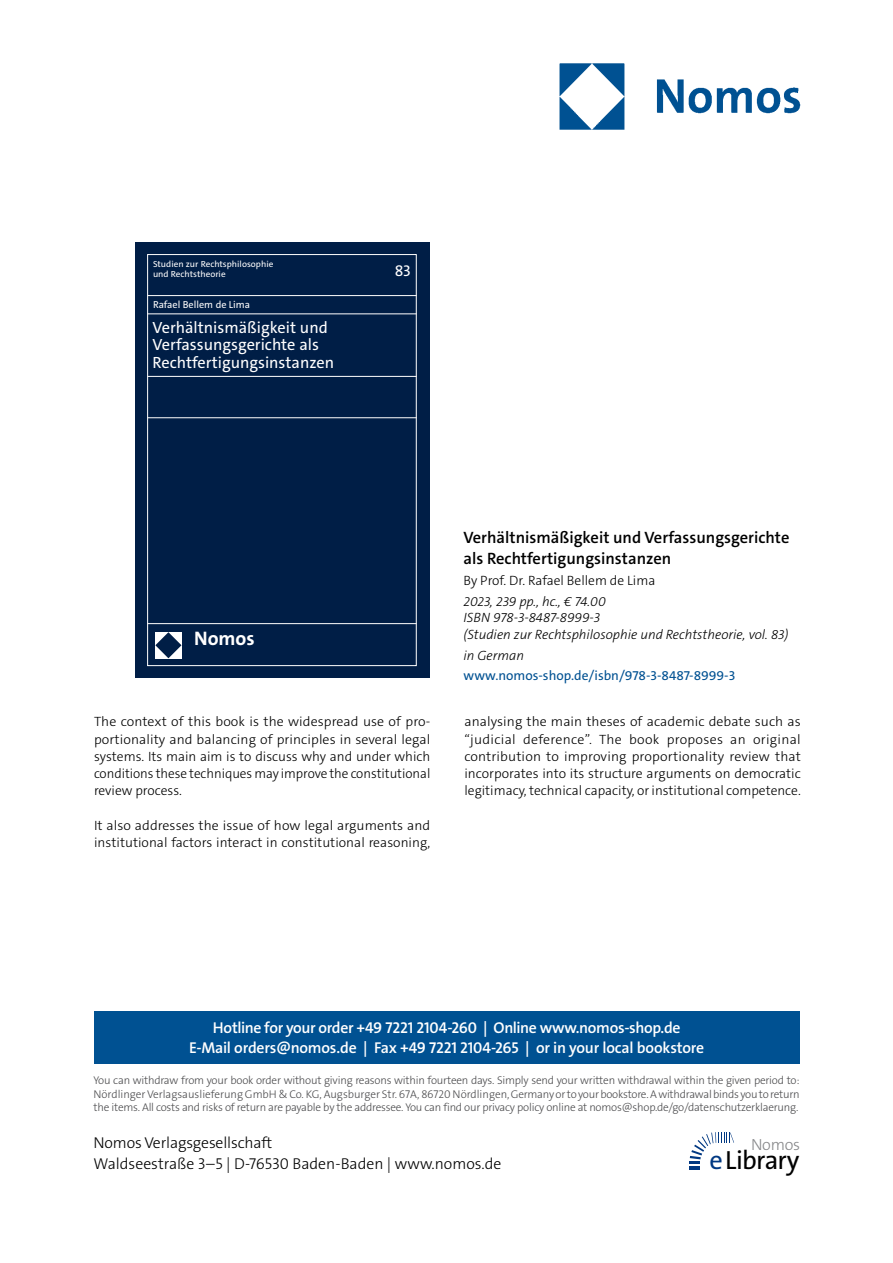
<style>
.page{position:relative;width:893px;height:1263px;background:#fff}
.page>*{position:absolute;margin:0;border:0;box-sizing:border-box;transform-origin:0 0}
.t1{font:26.4px "The Sans Os F";letter-spacing:-.03em;color:#000}
.t2{font:700 19.65px "The Sans C5";color:#fff}
.t3{font:600 16.5px/21px "The Sans C5";color:#000}
.t4{font:16.35px/17.7px "The Sans C5";color:#fff}
.t5{font:300 16.2px "The Sans Os F";letter-spacing:-.02em;color:#87888a}
.t6{font:600 15.75px/21px "The Sans Os F";letter-spacing:-.02em;color:#fff;text-align:center}
.t7{font:300 15.75px/21px "The Sans Os F";color:#000}
.t8{font:15.6px "The Sans C5";color:#fff}
.t9{font:300 13.5px/17.2px "The Sans C5";color:#000;text-align:justify}
.t10{font:italic 300 13.5px/16.5px "The Sans C5";color:#000}
.t11{font:13.5px "The Sans C5";color:#005192}
.t12{font:300 11.25px/13.5px "The Sans Os F";letter-spacing:-.02em;color:#4b4b4d;text-align:justify}
.t13{font:10.2px "The Sans C5";color:#fff}
.t14{font:8.85px/10.2px "The Sans C5";color:#fff;scale:1.04 1}
.s1{color:#003882}
</style>
<div class="page">
<div style="left:94px;top:1011px;width:705px;height:52px;background:#005192"></div>
<hr style="left:689px;top:1166px;width:11px;height:4px;background:#003882">
<svg style="left:689px;top:1132px;width:45px;height:32px"></svg>
<img style="left:559px;top:63px;width:242px;height:67px">
<div style="left:135px;top:242px;width:295px;height:435px;background:#001e46"></div>
<div style="left:147px;top:254px;width:270px;height:412px;border:1px solid #fff"></div>
<hr style="left:147px;top:295px;width:270px;height:1px;background:#fff">
<hr style="left:147px;top:313px;width:270px;height:1px;background:#fff">
<hr style="left:147px;top:376px;width:270px;height:1px;background:#fff">
<hr style="left:147px;top:417px;width:270px;height:1px;background:#fff">
<hr style="left:147px;top:623px;width:270px;height:1px;background:#fff">
<div style="left:155px;top:632px;width:27px;height:27px;background:#fff"></div>
<svg style="left:155px;top:632px;width:26px;height:26px"></svg>
<p class="t14" style="left:153px;top:258px;width:117px">Studien zur Rechtsphilosophie und Rechtstheorie</p>
<p class="t8" style="left:395px;top:261px;width:18px">83</p>
<p class="t13" style="left:153px;top:298px;width:99px">Rafael Bellem de Lima</p>
<p class="t4" style="left:153px;top:318px;width:183px">Verhältnismäßigkeit und<br>Verfassungsgerichte als<br>Rechtfertigungsinstanzen</p>
<h2 class="t2" style="left:194px;top:626px;width:62px">Nomos</h2>
<p class="t9" style="left:94px;top:713px;width:338px">The context of this book is the widespread use of pro&shy;portionality and balancing of principles in several legal systems. Its main aim is to discuss why and under which conditions these techniques may improve the constitutional review process.</p>
<p class="t9" style="left:94px;top:816px;width:338px">It also addresses the issue of how legal arguments and institutional factors interact in constitutional reasoning,</p>
<p class="t3" style="left:463px;top:527px;width:327px">Verhältnismäßigkeit und Verfassungsgerichte als Rechtfertigungsinstanzen</p>
<p class="t9" style="left:463px;top:572px;width:193px">By Prof. Dr. Rafael Bellem de Lima</p>
<p class="t10" style="left:463px;top:593px;width:326px">2023, 239 pp., hc., € 74.00<br>ISBN 978-3-8487-8999-3<br>(Studien zur Rechtsphilosophie und Rechtstheorie, vol. 83)</p>
<p class="t10" style="left:463px;top:647px;width:62px">in German</p>
<p class="t11" style="left:463px;top:667px;width:273px">www.nomos-shop.de/isbn/978-3-8487-8999-3</p>
<p class="t9" style="left:464px;top:713px;width:338px">analysing the main theses of academic debate such as “judicial deference”. The book proposes an original contribution to improving proportionality review that incorporates into its structure arguments on democratic legitimacy, technical capacity, or institutional competence.</p>
<p class="t6" style="left:189px;top:1017px;width:517px">Hotline for your order +49 7221 2104-260 | Online www.nomos-shop.de<br>E-Mail orders@nomos.de | Fax +49 7221 2104-265 | or in your local bookstore</p>
<p class="t12" style="left:94px;top:1074px;width:708px">You can withdraw from your book order without giving reasons within fourteen days. Simply send your written withdrawal within the given period to:<br>Nördlinger Verlagsauslieferung GmbH &amp; Co. KG, Augsburger Str. 67A, 86720 Nördlingen, Germany or to your bookstore. A withdrawal binds you to return the items. All costs and risks of return are payable by the addressee. You can find our privacy policy online at nomos@shop.de/go/datenschutzerklaerung.</p>
<p class="t7" style="left:94px;top:1133px;width:409px">Nomos Verlagsgesellschaft<br>Waldseestraße 3–5 | D-76530 Baden-Baden | www.nomos.de</p>
<p class="t5" style="left:751px;top:1134px;width:51px">Nomos</p>
<h1 class="t1" style="left:709px;top:1150px;width:91px"><span class="s1">e</span>Library</h1>
</div>
